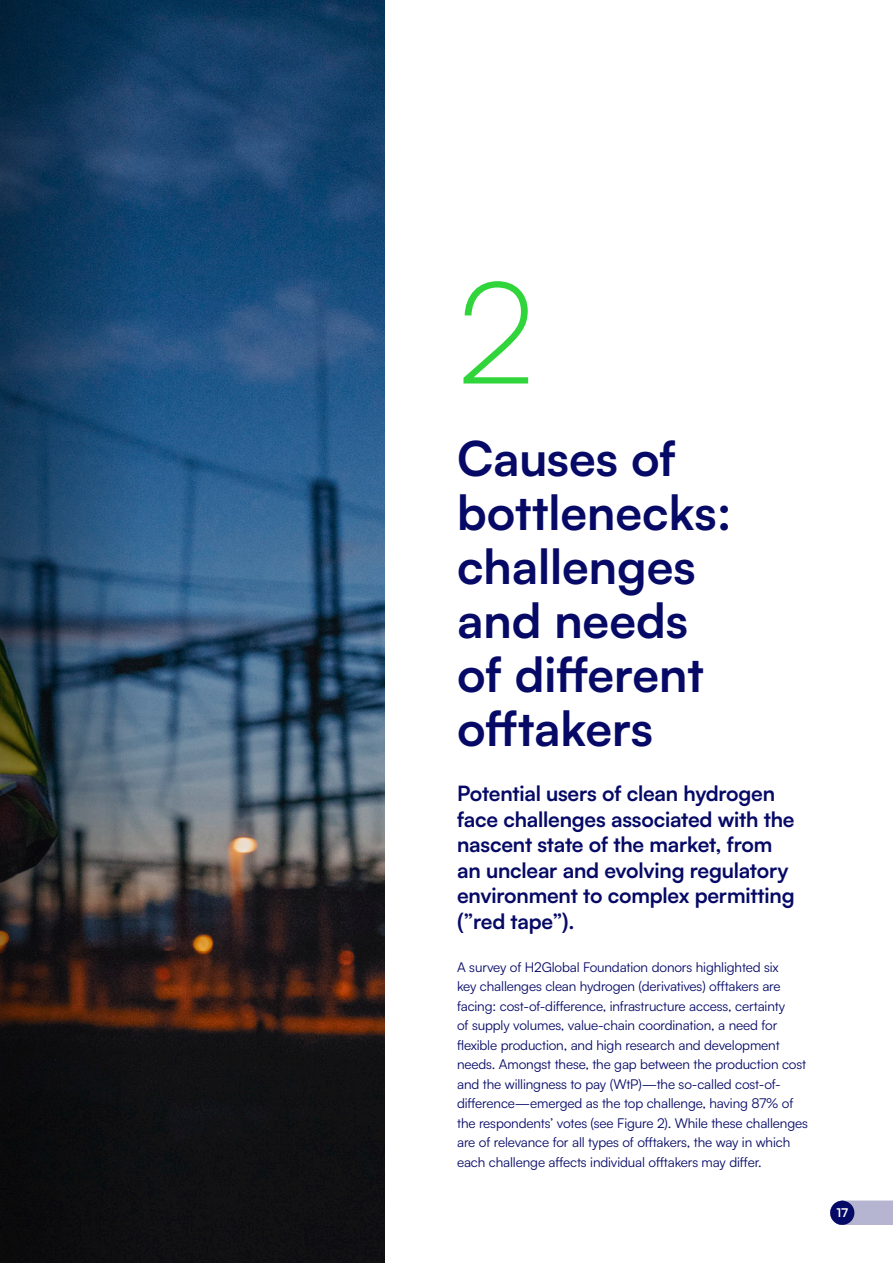
<style>
.page{position:relative;width:893px;height:1263px;background:#fff}
.page>*{position:absolute;margin:0;border:0;box-sizing:border-box;transform-origin:0 0}
.t1{font:300 141.75px "Satoshi";color:#30d53c}
.t2{font:700 48px/54px "Satoshi";color:#060a66}
.Pull_quotes{font:700 21px/25.5px "Satoshi";letter-spacing:-.01em;color:#060a66}
.Body_copy{font:13.5px/19.5px "Satoshi";letter-spacing:-.01em;color:#060a66}
.t3{font:700 12px "Satoshi Variable";color:#fff}
</style>
<div class="page">
<img style="left:0;top:0;width:384px;height:1263px">
<svg style="left:830px;top:1201px;width:63px;height:24px"></svg>
<div style="left:830px;top:1201px;width:24px;height:24px;background:#050a66;border-radius:50%"></div>
<img style="left:0;top:0;width:140px;height:1262px">
<p class="t1" style="left:457px;top:242px;width:80px">2</p>
<p class="t2" style="left:457px;top:428px;width:276px">Causes of bottlenecks: challenges and needs of different offtakers</p>
<p class="Pull_quotes" style="left:457px;top:779px;width:339px">Potential users of clean hydrogen face challenges associated with the nascent state of the market, from an unclear and evolving regulatory environment to complex permitting (”red tape”).</p>
<p class="Body_copy" style="left:457px;top:957px;width:352px">A survey of H2Global Foundation donors highlighted six<br>key challenges clean hydrogen (derivatives) offtakers are facing: cost-of-difference, infrastructure access, certainty<br>of supply volumes, value-chain coordination, a need for flexible production, and high research and development needs. Amongst these, the gap between the production cost and the willingness to pay (WtP)—the so-called cost-of&shy;difference—emerged as the top challenge, having 87% of the respondents’ votes (see Figure 2). While these challenges are of relevance for all types of offtakers, the way in which each challenge affects individual offtakers may differ.</p>
<p class="t3" style="left:837px;top:1203px;width:13px">17</p>
</div>
